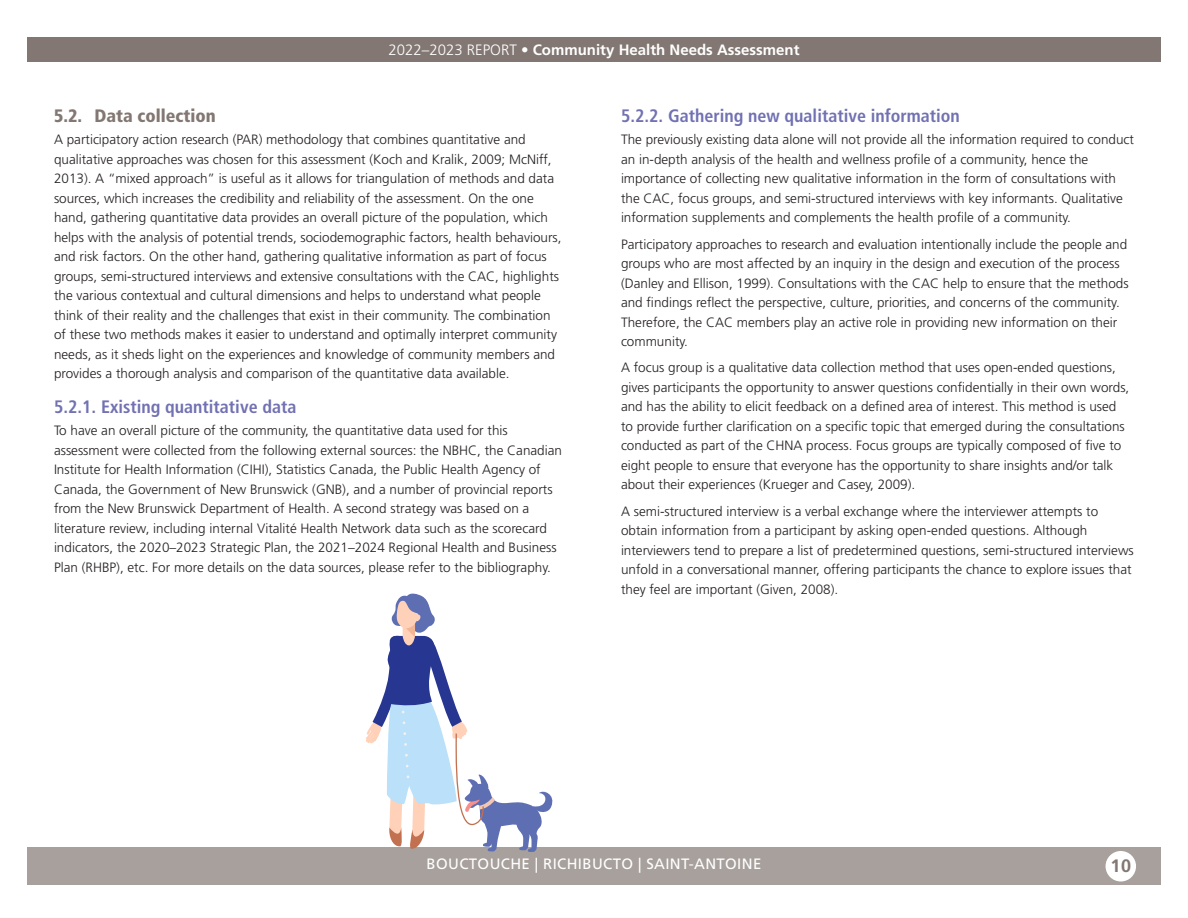
<style>
.page{position:relative;width:1188px;height:918px;background:#fff}
.page>*{position:absolute;margin:0;border:0;box-sizing:border-box;transform-origin:0 0}
.t1{font:700 condensed 18px "Frutiger LT Std";color:#7171b3}
.t2{font:900 condensed 18px "Frutiger LT Std";color:#827772}
.t3{font:700 18px "Frutiger LT Std";color:#827772}
.t4{font:700 15px "Frutiger LT Std";color:#fff}
.t5{font:15px "Frutiger LT Std";letter-spacing:.025em;color:#fff}
.t6{font:300 13.5px/19.5px "Frutiger LT Std";color:#231f20}
.s1{font-weight:300}
</style>
<div class="page">
<div style="left:27px;top:848px;width:1134px;height:37px;background:#a7a09c"></div>
<div style="left:1106px;top:851px;width:30px;height:31px;background:#fff;border-radius:50%"></div>
<div style="left:27px;top:38px;width:1134px;height:24px;background:#827772"></div>
<svg style="left:366px;top:593px;width:190px;height:259px"></svg>
<p class="t4" style="left:388px;top:41px;width:413px"><span class="s1">2022–2023 REPORT</span> • Community Health Needs Assessment</p>
<p class="t2" style="left:54px;top:105px;width:163px">5.2. Data collection</p>
<p class="t6" style="left:54px;top:130px;width:509px">A participatory action research (PAR) methodology that combines quantitative and qualitative approaches was chosen for this assessment (Koch and Kralik, 2009; McNiff, 2013). A “mixed approach” is useful as it allows for triangulation of methods and data sources, which increases the credibility and reliability of the assessment. On the one hand, gathering quantitative data provides an overall picture of the population, which helps with the analysis of potential trends, sociodemographic factors, health behaviours, and risk factors. On the other hand, gathering qualitative information as part of focus groups, semi-structured interviews and extensive consultations with the CAC, highlights the various contextual and cultural dimensions and helps to understand what people think of their reality and the challenges that exist in their community. The combination of these two methods makes it easier to understand and optimally interpret community needs, as it sheds light on the experiences and knowledge of community members and provides a thorough analysis and comparison of the quantitative data available.</p>
<p class="t1" style="left:54px;top:396px;width:244px">5.2.1. Existing quantitative data</p>
<p class="t6" style="left:54px;top:421px;width:510px">To have an overall picture of the community, the quantitative data used for this assessment were collected from the following external sources: the NBHC, the Canadian Institute for Health Information (CIHI), Statistics Canada, the Public Health Agency of Canada, the Government of New Brunswick (GNB), and a number of provincial reports from the New Brunswick Department of Health. A second strategy was based on a literature review, including internal Vitalité Health Network data such as the scorecard indicators, the 2020–2023 Strategic Plan, the 2021–2024 Regional Health and Business Plan (RHBP), etc. For more details on the data sources, please refer to the bibliography.</p>
<p class="t1" style="left:621px;top:105px;width:340px">5.2.2. Gathering new qualitative information</p>
<p class="t6" style="left:621px;top:130px;width:515px">The previously existing data alone will not provide all the information required to conduct an in-depth analysis of the health and wellness profile of a community, hence the importance of collecting new qualitative information in the form of consultations with the CAC, focus groups, and semi-structured interviews with key informants. Qualitative information supplements and complements the health profile of a community.</p>
<p class="t6" style="left:621px;top:234px;width:509px">Participatory approaches to research and evaluation intentionally include the people and groups who are most affected by an inquiry in the design and execution of the process (Danley and Ellison, 1999). Consultations with the CAC help to ensure that the methods and findings reflect the perspective, culture, priorities, and concerns of the community.<br>Therefore, the CAC members play an active role in providing new information on their community.</p>
<p class="t6" style="left:621px;top:358px;width:510px">A focus group is a qualitative data collection method that uses open-ended questions, gives participants the opportunity to answer questions confidentially in their own words, and has the ability to elicit feedback on a defined area of interest. This method is used to provide further clarification on a specific topic that emerged during the consultations conducted as part of the CHNA process. Focus groups are typically composed of five to eight people to ensure that everyone has the opportunity to share insights and/or talk about their experiences (Krueger and Casey, 2009).</p>
<p class="t6" style="left:621px;top:501px;width:514px">A semi-structured interview is a verbal exchange where the interviewer attempts to obtain information from a participant by asking open-ended questions. Although interviewers tend to prepare a list of predetermined questions, semi-structured interviews unfold in a conversational manner, offering participants the chance to explore issues that they feel are important (Given, 2008).</p>
<p class="t5" style="left:427px;top:855px;width:336px">BOUCTOUCHE | RICHIBUCTO | SAINT-ANTOINE</p>
<h1 class="t3" style="left:1111px;top:855px;width:22px">10</h1>
</div>
